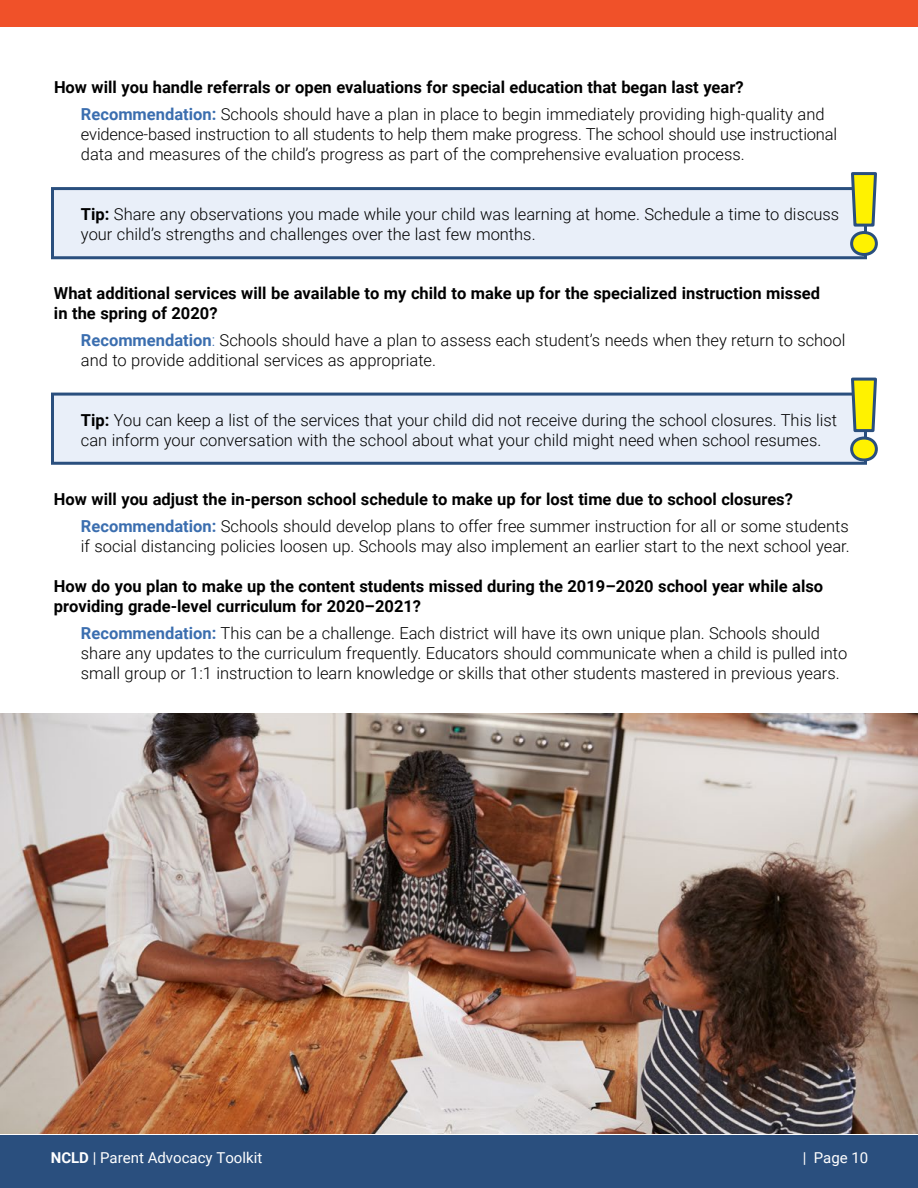
<style>
.page{position:relative;width:918px;height:1188px;background:#fff}
.page>*{position:absolute;margin:0;border:0;box-sizing:border-box;transform-origin:0 0}
.t1{font:300 16.5px/20px "Roboto";color:#000}
.t2{font:700 16.5px/27px "Roboto";color:#000}
.t3{font:15px "Roboto";color:#fff}
.s1{color:#3b6eaf}
.s2{font-weight:300}
.s3{font-weight:700}
.s4{font-weight:700;color:#3b6eaf}
</style>
<div class="page">
<img style="left:0;top:714px;width:918px;height:420px">
<svg style="left:51px;top:187px;width:816px;height:73px"></svg>
<svg style="left:849px;top:172px;width:29px;height:85px"></svg>
<svg style="left:51px;top:392px;width:816px;height:73px"></svg>
<svg style="left:849px;top:377px;width:29px;height:86px"></svg>
<div style="left:0;top:0;width:918px;height:27px;background:#f05129"></div>
<div style="left:0;top:1135px;width:918px;height:53px;background:#2a4f7e"></div>
<p class="t2" style="left:81px;top:73px;width:745px;text-indent:-27px">How will you handle referrals or open evaluations for special education that began last year?<br><span class="s1">Recommendation:</span> <span class="s2">Schools should have a plan in place to begin immediately providing high-quality and</span></p>
<p class="t1" style="left:81px;top:124px;width:758px">evidence-based instruction to all students to help them make progress. The school should use instructional data and measures of the child’s progress as part of the comprehensive evaluation process.</p>
<p class="t1" style="left:81px;top:203px;width:760px"><span class="s3">Tip:</span> Share any observations you made while your child was learning at home. Schedule a time to discuss your child’s strengths and challenges over the last few months.</p>
<p class="t2" style="left:54px;top:283px;width:768px;line-height:20px">What additional services will be available to my child to make up for the specialized instruction missed in the spring of 2020?</p>
<p class="t1" style="left:81px;top:330px;width:766px"><span class="s4">Recommendation</span><span class="s1">:</span> Schools should have a plan to assess each student’s needs when they return to school and to provide additional services as appropriate.</p>
<p class="t1" style="left:81px;top:409px;width:758px"><span class="s3">Tip:</span> You can keep a list of the services that your child did not receive during the school closures. This list can inform your conversation with the school about what your child might need when school resumes.</p>
<p class="t2" style="left:81px;top:485px;width:769px;text-indent:-27px">How will you adjust the in-person school schedule to make up for lost time due to school closures?<br><span class="s1">Recommendation:</span> <span class="s2">Schools should develop plans to offer free summer instruction for all or some students</span></p>
<p class="t1" style="left:81px;top:536px;width:770px">if social distancing policies loosen up. Schools may also implement an earlier start to the next school year.</p>
<p class="t2" style="left:54px;top:575px;width:771px;line-height:20px">How do you plan to make up the content students missed during the 2019–2020 school year while also providing grade-level curriculum for 2020–2021?</p>
<p class="t1" style="left:81px;top:622px;width:768px"><span class="s4">Recommendation:</span> This can be a challenge. Each district will have its own unique plan. Schools should share any updates to the curriculum frequently. Educators should communicate when a child is pulled into small group or 1:1 instruction to learn knowledge or skills that other students mastered in previous years.</p>
<p class="t3" style="left:51px;top:1147px;width:213px"><span class="s3">NCLD</span> | Parent Advocacy Toolkit</p>
<p class="t3" style="left:803px;top:1147px;width:67px">| Page 10</p>
</div>
